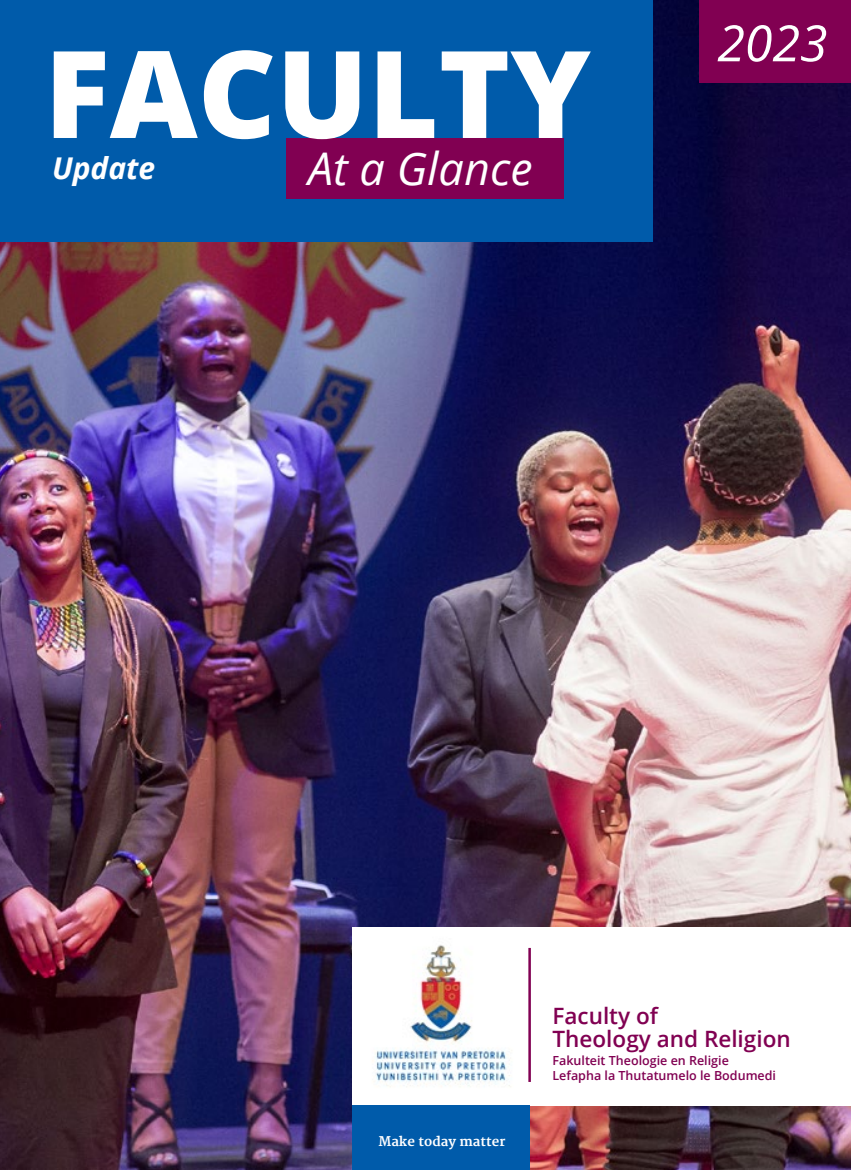
<style>
.page{position:relative;width:851px;height:1170px;background:#fff}
.page>*{position:absolute;margin:0;border:0;box-sizing:border-box;transform-origin:0 0}
.t1{font:800 121.25px "Open Sans";color:#fff}
.t2{font:italic 50px "Open Sans";color:#fff}
.t3{font:italic 45px "Open Sans";color:#fff}
.t4{font:italic 700 30px "Open Sans";color:#fff}
.t5{font:600 22.5px/22.5px "Open Sans";color:#810052}
.t6{font:700 13px "Merriweather";color:#fff}
.t7{font:600 12.5px/15px "Open Sans";color:#810052}
</style>
<div class="page">
<img style="left:0;top:0;width:850px;height:1169px">
<div style="left:0;top:0;width:652px;height:241px;background:#005baa"></div>
<div style="left:699px;top:0;width:151px;height:82px;background:#810052"></div>
<div style="left:286px;top:138px;width:277px;height:60px;background:#810052"></div>
<div style="left:352px;top:927px;width:498px;height:178px;background:#fff"></div>
<img style="left:372px;top:945px;width:157px;height:142px">
<div style="left:352px;top:1105px;width:177px;height:64px;background:#005baa"></div>
<hr style="left:528px;top:947px;width:3px;height:134px;background:#810052">
<h1 class="t1" style="left:44px;top:2px;width:548px">FACULTY</h1>
<h3 class="t4" style="left:52px;top:147px;width:105px">Update</h3>
<h3 class="t3" style="left:308px;top:138px;width:226px">At a Glance</h3>
<h2 class="t2" style="left:717px;top:9px;width:112px">2023</h2>
<p class="t6" style="left:378px;top:1133px;width:128px">Make today matter</p>
<h3 class="t5" style="left:552px;top:1004px;width:240px">Faculty of<br>Theology and Religion</h3>
<p class="t7" style="left:552px;top:1052px;width:225px">Fakulteit Theologie en Religie<br>Lefapha la Thutatumelo le Bodumedi</p>
</div>
